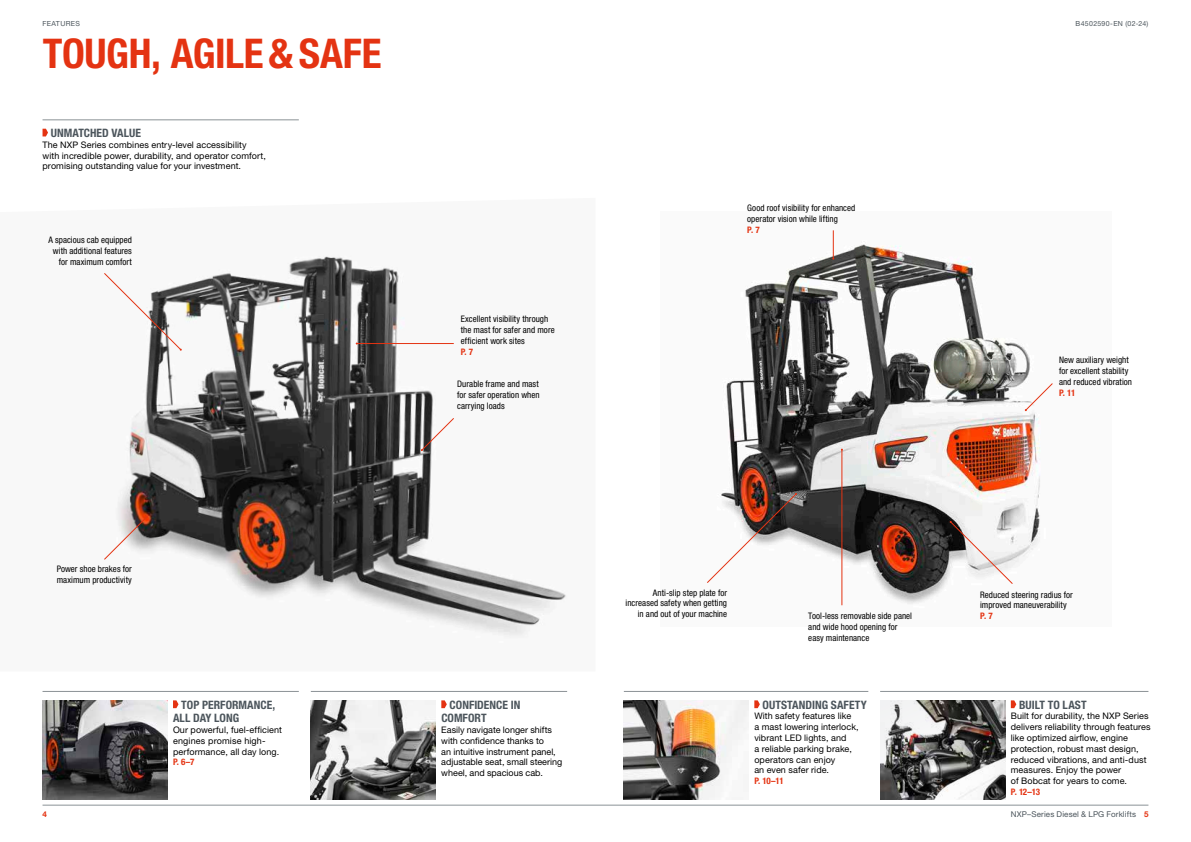
<style>
.page{position:relative;width:1191px;height:842px;background:#fff}
.page>*{position:absolute;margin:0;border:0;box-sizing:border-box;transform-origin:0 0}
.t1{font:700 condensed 41px "Helvetica Neue LT Pro";letter-spacing:-.01em;color:#e43312}
.t2{font:700 condensed 11.6px/13.6px "Helvetica Neue LT Pro";color:#4c555c}
.t3{font:9px/10.8px "Helvetica Neue LT Pro";letter-spacing:.01em;color:#000}
.t4{font:condensed 9px/10.8px "Helvetica Neue LT Pro";letter-spacing:.005em;color:#000}
.t5{font:700 condensed 9px "Helvetica Neue LT Pro";letter-spacing:-.04em;color:#e43312}
.t6{font:8px "Helvetica Neue LT Pro";letter-spacing:.015em;color:#4c555c}
.t7{font:700 8px "Helvetica Neue LT Pro";color:#e43312}
.t8{font:7px "Helvetica Neue LT Pro";letter-spacing:.045em;color:#4c555c}
.s1{font-weight:700;color:#e43312}
</style>
<div class="page">
<hr style="left:43px;top:805px;width:1105px;height:1px;background:#8b9296">
<hr style="left:43px;top:691px;width:256px;height:1px;background:#8b9296">
<hr style="left:624px;top:691px;width:244px;height:1px;background:#8b9296">
<hr style="left:311px;top:691px;width:256px;height:1px;background:#8b9296">
<hr style="left:880px;top:691px;width:268px;height:1px;background:#8b9296">
<img style="left:724px;top:244px;width:329px;height:362px">
<img style="left:116px;top:256px;width:451px;height:382px">
<img style="left:624px;top:700px;width:124px;height:99px">
<img style="left:880px;top:700px;width:125px;height:99px">
<img style="left:311px;top:700px;width:124px;height:99px">
<img style="left:43px;top:700px;width:124px;height:99px">
<svg style="left:754px;top:700px;width:6px;height:8px"></svg>
<svg style="left:173px;top:700px;width:5px;height:8px"></svg>
<hr style="left:43px;top:120px;width:256px;height:1px;background:#8b9296">
<svg style="left:43px;top:129px;width:5px;height:7px"></svg>
<svg style="left:1010px;top:700px;width:6px;height:8px"></svg>
<svg style="left:441px;top:700px;width:6px;height:8px"></svg>
<svg style="left:104px;top:273px;width:78px;height:78px"></svg>
<hr style="left:841px;top:450px;width:1px;height:155px;background:#e43312">
<svg style="left:707px;top:493px;width:90px;height:90px"></svg>
<svg style="left:1024px;top:383px;width:28px;height:28px"></svg>
<svg style="left:832px;top:230px;width:2px;height:30px"></svg>
<svg style="left:949px;top:521px;width:63px;height:63px"></svg>
<hr style="left:357px;top:343px;width:97px;height:1px;background:#e43312">
<svg style="left:421px;top:418px;width:33px;height:33px"></svg>
<svg style="left:104px;top:516px;width:44px;height:44px"></svg>
<p class="t8" style="left:43px;top:19px;width:39px">FEATURES</p>
<h1 class="t1" style="left:43px;top:29px;width:340px">TOUGH, AGILE&amp;SAFE</h1>
<p class="t2" style="left:51px;top:126px;width:92px">UNMATCHED VALUE</p>
<p class="t3" style="left:43px;top:139px;width:225px">The NXP Series combines entry-level accessibility<br>with incredible power, durability, and operator comfort, promising outstanding value for your investment.</p>
<p class="t4" style="left:48px;top:235px;width:85px;text-align:right">A spacious cab equipped with additional features for maximum comfort</p>
<p class="t4" style="left:461px;top:314px;width:95px">Excellent visibility through the mast for safer and more efficient work sites</p>
<p class="t5" style="left:461px;top:346px;width:14px">P. 7</p>
<p class="t4" style="left:457px;top:378px;width:84px;text-align:justify">Durable frame and mast for safer operation when carrying loads</p>
<p class="t4" style="left:57px;top:563px;width:77px">Power shoe brakes for maximum productivity</p>
<p class="t7" style="left:43px;top:809px;width:6px">4</p>
<p class="t2" style="left:173px;top:698px;width:104px;text-indent:8px">TOP PERFORMANCE,<br>ALL DAY LONG</p>
<p class="t3" style="left:173px;top:724px;width:111px">Our powerful, fuel-efficient engines promise high&shy;performance, all day long.</p>
<p class="t5" style="left:173px;top:757px;width:23px">P. 6–7</p>
<p class="t2" style="left:441px;top:698px;width:80px;text-indent:8px">CONFIDENCE IN<br>COMFORT</p>
<p class="t3" style="left:441px;top:724px;width:122px">Easily navigate longer shifts with confidence thanks to<br>an intuitive instrument panel, adjustable seat, small steering wheel, and spacious cab.</p>
<p class="t4" style="left:747px;top:202px;width:110px">Good roof visibility for enhanced operator vision while lifting</p>
<p class="t5" style="left:747px;top:224px;width:14px">P. 7</p>
<p class="t4" style="left:625px;top:587px;width:103px;text-align:right">Anti-slip step plate for increased safety when getting in and out of your machine</p>
<p class="t4" style="left:808px;top:611px;width:105px">Tool-less removable side panel and wide hood opening for easy maintenance</p>
<p class="t2" style="left:762px;top:698px;width:106px">OUTSTANDING SAFETY</p>
<p class="t3" style="left:754px;top:711px;width:106px">With safety features like<br>a mast lowering interlock, vibrant LED lights, and<br>a reliable parking brake, operators can enjoy<br>an even safer ride.</p>
<p class="t5" style="left:754px;top:776px;width:31px">P. 10–11</p>
<p class="t8" style="left:1075px;top:19px;width:74px">B4502590-EN (02-24)</p>
<p class="t4" style="left:1059px;top:355px;width:75px">New auxiliary weight for excellent stability and reduced vibration</p>
<p class="t5" style="left:1059px;top:387px;width:18px">P. 11</p>
<p class="t4" style="left:980px;top:589px;width:94px">Reduced steering radius for improved maneuverability</p>
<p class="t5" style="left:980px;top:611px;width:14px">P. 7</p>
<p class="t2" style="left:1019px;top:698px;width:69px">BUILT TO LAST</p>
<p class="t3" style="left:1010px;top:711px;width:141px">Built for durability, the NXP Series delivers reliability through features like optimized airflow, engine protection, robust mast design, reduced vibrations, and anti‑dust measures. Enjoy the power<br>of Bobcat for years to come.</p>
<p class="t5" style="left:1010px;top:786px;width:31px">P. 12–13</p>
<p class="t6" style="left:1010px;top:810px;width:139px">NXP–Series Diesel &amp; LPG Forklifts <span class="s1">5</span></p>
</div>
